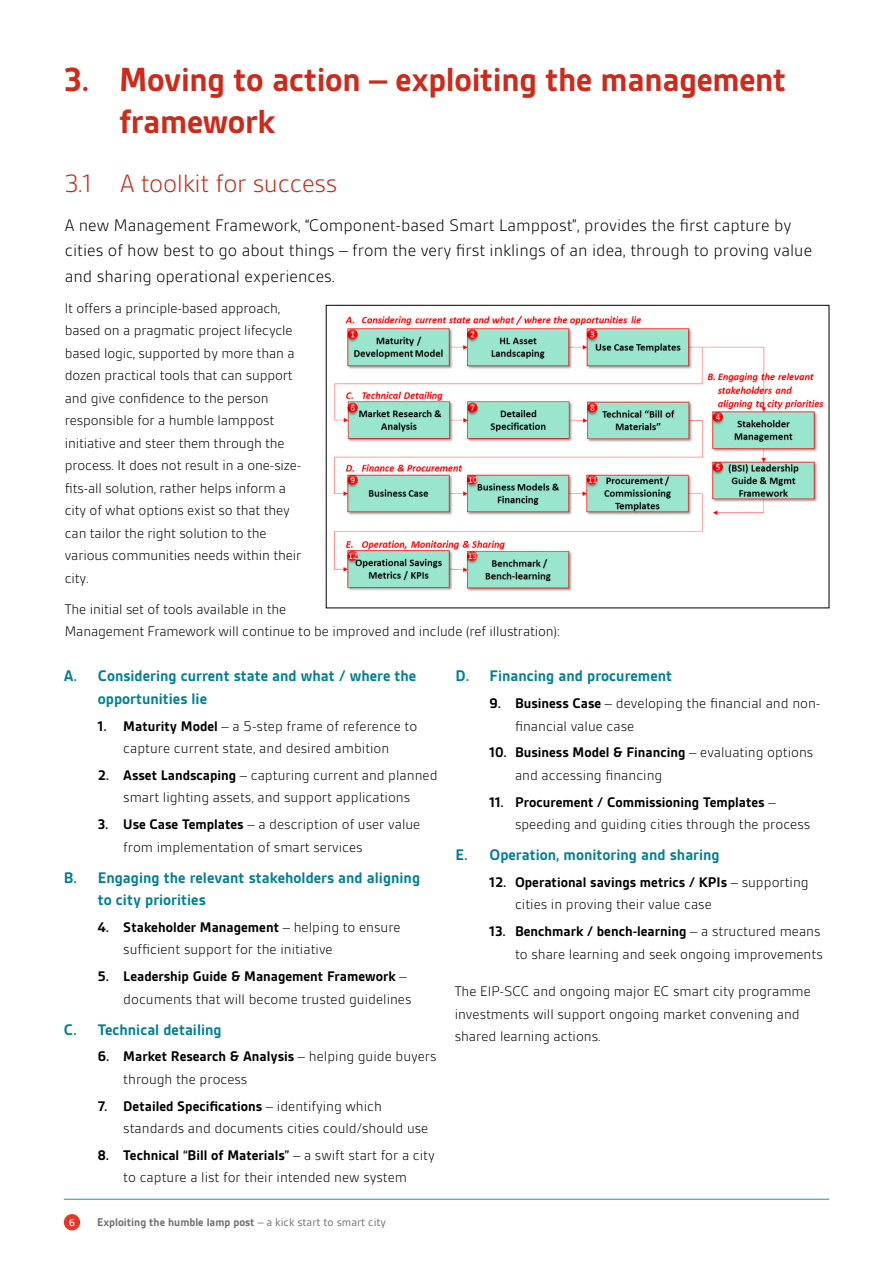
<style>
.page{position:relative;width:893px;height:1263px;background:#fff}
.page>*{position:absolute;margin:0;border:0;box-sizing:border-box;transform-origin:0 0}
.t1{font:700 36px/42px "BSI Gesta";letter-spacing:-.01em;color:#ce2919}
.t2{font:300 27px "BSI Gesta";letter-spacing:-.01em;color:#c62a1b}
.t3{font:300 18px/25.5px "BSI Gesta";color:#000}
.t4{font:700 16.5px/22.5px "BSI Gesta";color:#008193}
.t5{font:300 15px/22.5px "BSI Gesta";color:#000}
.t6{font:700 12px "BSI Gesta";color:#706f6f}
.t7{font:500 10.5px "BSI Gesta";color:#fff}
.s1{font-weight:700}
.s2{font-weight:400}
</style>
<div class="page">
<div style="left:64px;top:1214px;width:16px;height:16px;background:#e73529;border-radius:50%"></div>
<hr style="left:64px;top:1199px;width:765px;height:1px;background:#009eb5">
<img style="left:333px;top:315px;width:491px;height:276px">
<div style="left:326px;top:305px;width:503px;height:303px;border:1px solid #000"></div>
<h1 class="t1" style="left:119px;top:58px;width:669px;text-indent:-55px">3. Moving to action – exploiting the management framework</h1>
<h2 class="t2" style="left:65px;top:170px;width:274px">3.1 A toolkit for success</h2>
<p class="t3" style="left:65px;top:212px;width:749px">A new Management Framework, “Component-based Smart Lamppost”, provides the first capture by cities of how best to go about things – from the very first inklings of an idea, through to proving value and sharing operational experiences.</p>
<p class="t5" style="left:65px;top:297px;width:238px">It offers a principle-based approach, based on a pragmatic project lifecycle based logic, supported by more than a dozen practical tools that can support and give confidence to the person responsible for a humble lamppost initiative and steer them through the process. It does not result in a one-size&shy;fits-all solution, rather helps inform a city of what options exist so that they can tailor the right solution to the various communities needs within their city.</p>
<p class="t5" style="left:65px;top:598px;width:496px">The initial set of tools available in the<br>Management Framework will continue to be improved and include (ref illustration):</p>
<p class="t4" style="left:98px;top:665px;width:320px;text-indent:-34px">A. Considering current state and what / where the opportunities lie</p>
<p class="t5" style="left:98px;top:715px;width:321px;text-align:center"><span class="s1">1. Maturity Model</span> – a 5-step frame of reference to capture current state, and desired ambition</p>
<p class="t5" style="left:98px;top:764px;width:341px;text-align:center"><span class="s1">2. Asset Landscaping</span> – capturing current and planned smart lighting assets, and support applications</p>
<p class="t5" style="left:123px;top:813px;width:299px;text-indent:-26px"><span class="s1">3. Use Case Templates</span> – a description of user value from implementation of smart services</p>
<p class="t4" style="left:98px;top:866px;width:324px;text-indent:-34px">B. Engaging the relevant stakeholders and aligning to city priorities</p>
<p class="t5" style="left:123px;top:916px;width:279px;text-indent:-26px"><span class="s1">4. Stakeholder Management</span> – helping to ensure sufficient support for the initiative</p>
<p class="t5" style="left:123px;top:965px;width:290px;text-indent:-26px"><span class="s1">5. Leadership Guide &amp; Management Framework</span> – documents that will become trusted guidelines</p>
<p class="t4" style="left:64px;top:1018px;width:159px">C. Technical detailing</p>
<p class="t5" style="left:123px;top:1045px;width:315px;text-indent:-26px"><span class="s1">6. Market Research &amp; Analysis</span> – helping guide buyers through the process</p>
<p class="t5" style="left:123px;top:1095px;width:307px;text-indent:-26px"><span class="s1">7. Detailed Specifications</span> – identifying which standards and documents cities could/should use</p>
<p class="t5" style="left:98px;top:1144px;width:338px;text-align:center"><span class="s1">8. Technical “Bill of Materials”</span> – a swift start for a city to capture a list for their intended new system</p>
<p class="t7" style="left:69px;top:1217px;width:7px">6</p>
<p class="t6" style="left:97px;top:1216px;width:290px">Exploiting the humble lamp post <span class="s2">– a kick start to smart city</span></p>
<p class="t4" style="left:455px;top:665px;width:218px">D. Financing and procurement</p>
<p class="t5" style="left:515px;top:692px;width:307px;text-indent:-26px"><span class="s1">9. Business Case</span> – developing the financial and non&shy;financial value case</p>
<p class="t5" style="left:515px;top:741px;width:300px;text-indent:-26px"><span class="s1">10. Business Model &amp; Financing</span> – evaluating options and accessing financing</p>
<p class="t5" style="left:515px;top:791px;width:297px;text-indent:-26px"><span class="s1">11. Procurement / Commissioning Templates</span> – speeding and guiding cities through the process</p>
<p class="t4" style="left:455px;top:843px;width:266px">E. Operation, monitoring and sharing</p>
<p class="t5" style="left:515px;top:871px;width:295px;text-indent:-26px"><span class="s1">12. Operational savings metrics / KPIs</span> – supporting cities in proving their value case</p>
<p class="t5" style="left:489px;top:920px;width:335px;text-align:right"><span class="s1">13. Benchmark / bench-learning</span> – a structured means to share learning and seek ongoing improvements</p>
<p class="t5" style="left:455px;top:980px;width:358px">The EIP-SCC and ongoing major EC smart city programme investments will support ongoing market convening and shared learning actions.</p>
</div>
